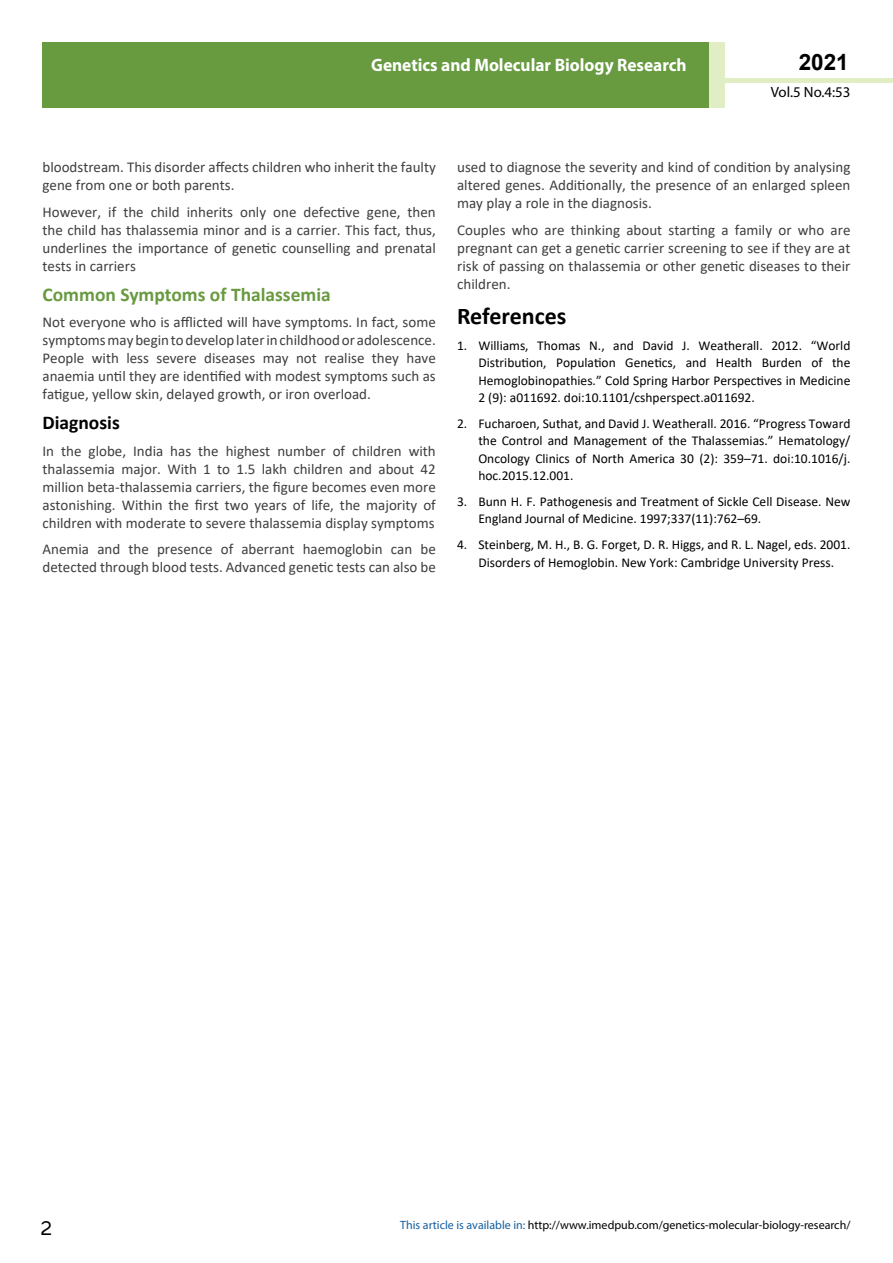
<style>
.page{position:relative;width:893px;height:1263px;background:#fff}
.page>*{position:absolute;margin:0;border:0;box-sizing:border-box;transform-origin:0 0}
.t1{font:25.5px "Tunga";color:#000}
.t2{font:700 24px "Calibri";color:#000}
.t3{font:700 22.5px "Arial";color:#000}
.t4{font:700 19.5px "Calibri";color:#689a40}
.t5{font:700 19.5px "Calibri";color:#000}
.t6{font:700 18px "Myriad Pro";color:#fff;scale:.96 1}
.t7{font:15px/18px "Calibri";color:#3e3e3e;text-align:justify}
.t8{font:14.85px "Myriad Pro";color:#000}
.t9{font:13.5px/17.4px "Calibri";color:#000;text-align:justify}
.t10{font:12px "Myriad Pro";color:#000}
.s1{color:#155fa1}
</style>
<div class="page">
<hr style="left:725px;top:78px;width:168px;height:4px;background:#e1eec5">
<div style="left:43px;top:42px;width:666px;height:66px;background:#689a40"></div>
<div style="left:709px;top:42px;width:16px;height:66px;background:#e1eec5"></div>
<p class="t6" style="left:517px;top:53px;width:198px">ARCHIVOS DE MEDICINA</p>
<h3 class="t3" style="left:799px;top:46px;width:52px">2021</h3>
<p class="t8" style="left:771px;top:83px;width:81px">Vol.5 No.4:53</p>
<p class="t6" style="left:371px;top:53px;width:330px">Genetics and Molecular Biology Research</p>
<p class="t7" style="left:43px;top:158px;width:395px">bloodstream. This disorder affects children who inherit the faulty gene from one or both parents.</p>
<p class="t7" style="left:43px;top:203px;width:395px">However, if the child inherits only one defective gene, then the child has thalassemia minor and is a carrier. This fact, thus, underlines the importance of genetic counselling and prenatal tests in carriers</p>
<h3 class="t4" style="left:43px;top:281px;width:290px">Common Symptoms of Thalassemia</h3>
<p class="t7" style="left:43px;top:313px;width:395px">Not everyone who is afflicted will have symptoms. In fact, some symptoms may begin to develop later in childhood or adolescence.<br>People with less severe diseases may not realise they have anaemia until they are identified with modest symptoms such as fatigue, yellow skin, delayed growth, or iron overload.</p>
<h3 class="t5" style="left:43px;top:409px;width:79px">Diagnosis</h3>
<p class="t7" style="left:43px;top:441px;width:395px">In the globe, India has the highest number of children with thalassemia major. With 1 to 1.5 lakh children and about 42 million beta-thalassemia carriers, the figure becomes even more astonishing. Within the first two years of life, the majority of children with moderate to severe thalassemia display symptoms</p>
<p class="t7" style="left:43px;top:540px;width:395px">Anemia and the presence of aberrant haemoglobin can be detected through blood tests. Advanced genetic tests can also be</p>
<p class="t7" style="left:457px;top:158px;width:395px">used to diagnose the severity and kind of condition by analysing altered genes. Additionally, the presence of an enlarged spleen may play a role in the diagnosis.</p>
<p class="t7" style="left:457px;top:221px;width:395px">Couples who are thinking about starting a family or who are pregnant can get a genetic carrier screening to see if they are at risk of passing on thalassemia or other genetic diseases to their children.</p>
<h2 class="t2" style="left:457px;top:299px;width:111px">References</h2>
<p class="t9" style="left:478px;top:336px;width:374px;text-indent:-21px">1. Williams, Thomas N., and David J. Weatherall. 2012. “World Distribution, Population Genetics, and Health Burden of the Hemoglobinopathies.” Cold Spring Harbor Perspectives in Medicine 2 (9): a011692. doi:10.1101/cshperspect.a011692.</p>
<p class="t9" style="left:478px;top:414px;width:374px;text-indent:-21px">2. Fucharoen, Suthat, and David J. Weatherall. 2016. “Progress Toward the Control and Management of the Thalassemias.” Hematology/ Oncology Clinics of North America 30 (2): 359–71. doi:10.1016/j. hoc.2015.12.001.</p>
<p class="t9" style="left:478px;top:492px;width:374px;text-indent:-21px">3. Bunn H. F. Pathogenesis and Treatment of Sickle Cell Disease. New<br>England Journal of Medicine. 1997;337(11):762–69.</p>
<p class="t9" style="left:457px;top:536px;width:395px;text-align:center">4. Steinberg, M. H., B. G. Forget, D. R. Higgs, and R. L. Nagel, eds. 2001.<br>Disorders of Hemoglobin. New York: Cambridge University Press.</p>
<h1 class="t1" style="left:41px;top:1211px;width:13px">2</h1>
<p class="t10" style="left:400px;top:1218px;width:452px"><span class="s1">This article is available in:</span> http://www.imedpub.com/genetics-molecular-biology-research/</p>
</div>
